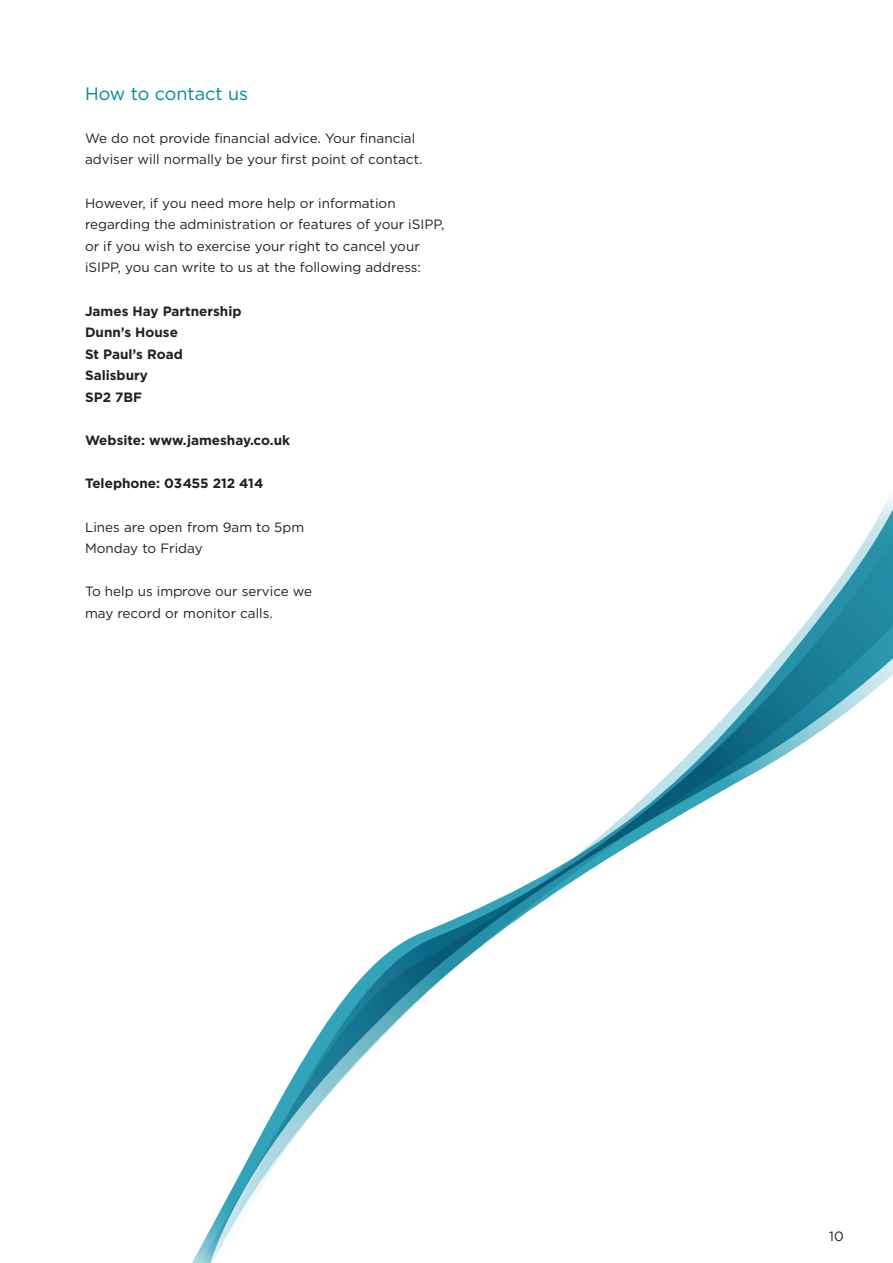
<style>
.page{position:relative;width:893px;height:1263px;background:#fff}
.page>*{position:absolute;margin:0;border:0;box-sizing:border-box;transform-origin:0 0}
.t1{font:18px "Gotham";color:#089}
.t2{font:13.5px/21.6px "Gotham";color:#231f20}
.t3{font:700 13.5px/21.6px "Gotham";color:#231f20}
</style>
<div class="page">
<svg style="left:192px;top:495px;width:701px;height:768px"></svg>
<h1 class="t1" style="left:85px;top:82px;width:165px">How to contact us</h1>
<p class="t2" style="left:85px;top:127px;width:339px">We do not provide financial advice. Your financial adviser will normally be your first point of contact.</p>
<p class="t2" style="left:85px;top:192px;width:361px">However, if you need more help or information regarding the administration or features of your iSIPP, or if you wish to exercise your right to cancel your iSIPP, you can write to us at the following address:</p>
<p class="t3" style="left:85px;top:300px;width:158px">James Hay Partnership<br>Dunn’s House<br>St Paul’s Road<br>Salisbury<br>SP2 7BF</p>
<p class="t3" style="left:85px;top:429px;width:207px">Website: www.jameshay.co.uk</p>
<p class="t3" style="left:85px;top:473px;width:180px">Telephone: 03455 212 414</p>
<p class="t2" style="left:85px;top:516px;width:221px">Lines are open from 9am to 5pm<br>Monday to Friday</p>
<p class="t2" style="left:85px;top:580px;width:229px">To help us improve our service we may record or monitor calls.</p>
<p class="t2" style="left:829px;top:1225px;width:16px">10</p>
</div>
